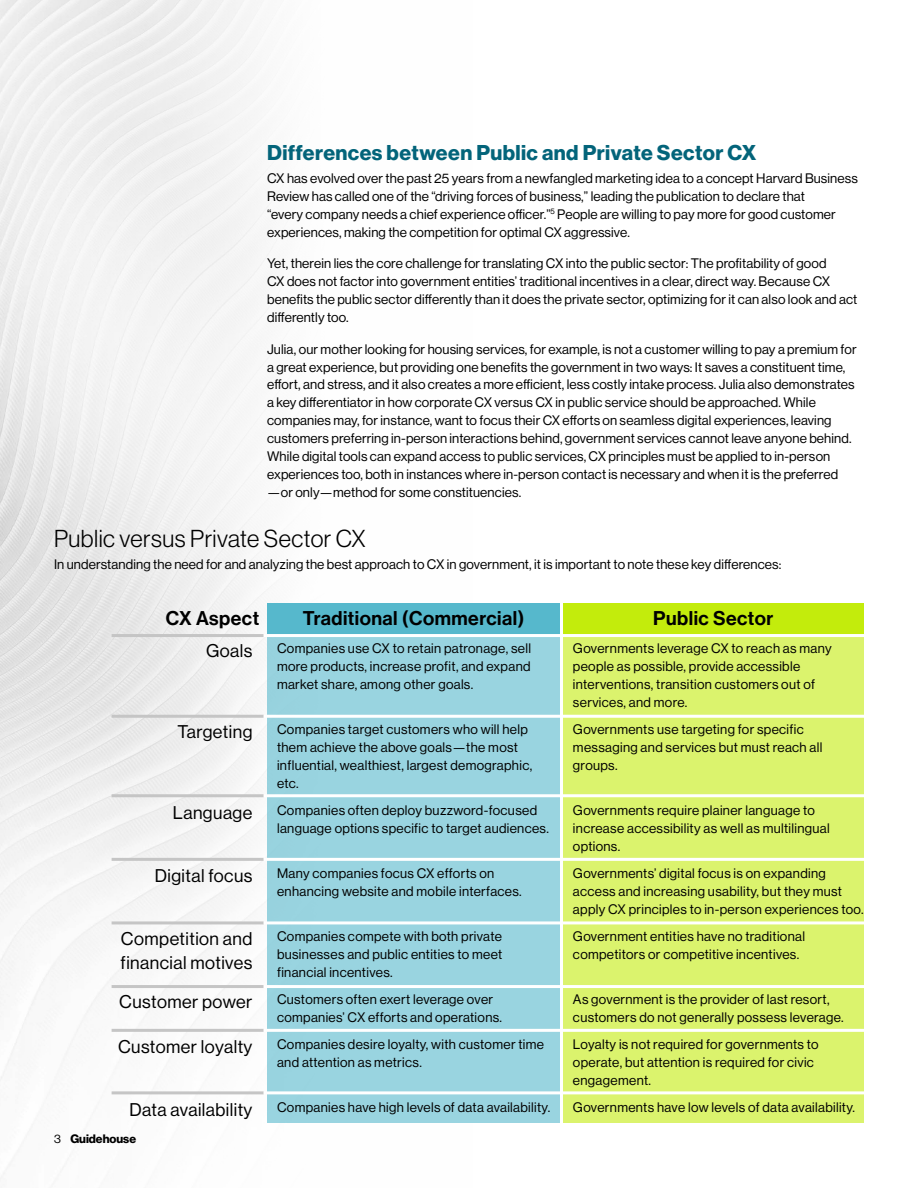
<style>
.page{position:relative;width:918px;height:1188px;background:#fff}
.page>*{position:absolute;margin:0;border:0;box-sizing:border-box;transform-origin:0 0}
.t1{font:24px "N Haas Grotesk DS Pro 45 Lt";letter-spacing:.02em;color:#000}
.t2{font:21px "N Haas Grotesk DS Pro 75 Bd";letter-spacing:.02em;color:#03647a}
.t3{font:19.5px "N Haas Grotesk DS Pro 65 Md";letter-spacing:.025em;color:#000}
.t4{font:18px/24px "N Haas Grotesk DS Pro 55 Rg";letter-spacing:.025em;color:#000}
.t5{font:13.5px/18px "N Haas Grotesk DS Pro 55 Rg";letter-spacing:.01em;color:#000}
.t6{font:12px "N Haas Grotesk DS Pro 75 Bd";color:#000}
.s1{font-family:"N Haas Grotesk DS Pro 55 Rg"}
</style>
<div class="page">
<img style="left:0;top:0;width:864px;height:1179px">
<div style="left:267px;top:604px;width:293px;height:30px;background:#56b8cc"></div>
<div style="left:267px;top:634px;width:293px;height:488px;background:#99d4e0"></div>
<div style="left:563px;top:604px;width:301px;height:30px;background:#c3ec0c"></div>
<div style="left:563px;top:634px;width:301px;height:488px;background:#dbf36d"></div>
<hr style="left:112px;top:634px;width:152px;height:3px;background:#c5c5c5">
<hr style="left:112px;top:715px;width:152px;height:3px;background:#c5c5c5">
<hr style="left:112px;top:794px;width:152px;height:3px;background:#c5c5c5">
<hr style="left:112px;top:858px;width:152px;height:3px;background:#c5c5c5">
<hr style="left:112px;top:921px;width:152px;height:3px;background:#c5c5c5">
<hr style="left:112px;top:985px;width:152px;height:3px;background:#c5c5c5">
<hr style="left:112px;top:1029px;width:152px;height:3px;background:#c5c5c5">
<hr style="left:112px;top:1091px;width:152px;height:3px;background:#c5c5c5">
<hr style="left:264px;top:634px;width:601px;height:3px;background:#fff">
<hr style="left:264px;top:715px;width:601px;height:3px;background:#fff">
<hr style="left:264px;top:794px;width:601px;height:3px;background:#fff">
<hr style="left:264px;top:858px;width:601px;height:3px;background:#fff">
<hr style="left:264px;top:921px;width:601px;height:3px;background:#fff">
<hr style="left:264px;top:985px;width:601px;height:3px;background:#fff">
<hr style="left:264px;top:1029px;width:601px;height:3px;background:#fff">
<hr style="left:264px;top:1091px;width:601px;height:3px;background:#fff">
<h2 class="t2" style="left:267px;top:140px;width:491px">Differences between Public and Private Sector CX</h2>
<p class="t5" style="left:267px;top:169px;width:592px">CX has evolved over the past 25 years from a newfangled marketing idea to a concept Harvard Business Review has called one of the “driving forces of business,” leading the publication to declare that<br>“every company needs a chief experience officer.”<sup>5</sup> People are willing to pay more for good customer experiences, making the competition for optimal CX aggressive.</p>
<p class="t5" style="left:267px;top:254px;width:592px">Yet, therein lies the core challenge for translating CX into the public sector: The profitability of good<br>CX does not factor into government entities’ traditional incentives in a clear, direct way. Because CX benefits the public sector differently than it does the private sector, optimizing for it can also look and act differently too.</p>
<p class="t5" style="left:267px;top:340px;width:591px">Julia, our mother looking for housing services, for example, is not a customer willing to pay a premium for a great experience, but providing one benefits the government in two ways: It saves a constituent time, effort, and stress, and it also creates a more efficient, less costly intake process. Julia also demonstrates a key differentiator in how corporate CX versus CX in public service should be approached. While companies may, for instance, want to focus their CX efforts on seamless digital experiences, leaving customers preferring in-person interactions behind, government services cannot leave anyone behind.<br>While digital tools can expand access to public services, CX principles must be applied to in-person experiences too, both in instances where in-person contact is necessary and when it is the preferred —or only—method for some constituencies.</p>
<h1 class="t1" style="left:54px;top:525px;width:313px">Public versus Private Sector CX</h1>
<p class="t5" style="left:54px;top:556px;width:729px">In understanding the need for and analyzing the best approach to CX in government, it is important to note these key differences:</p>
<h3 class="t3" style="left:166px;top:607px;width:95px">CX Aspect</h3>
<h3 class="t3" style="left:303px;top:607px;width:223px">Traditional (Commercial)</h3>
<h3 class="t4" style="left:206px;top:638px;width:48px">Goals</h3>
<p class="t5" style="left:277px;top:639px;width:256px;text-align:justify">Companies use CX to retain patronage, sell more products, increase profit, and expand market share, among other goals.</p>
<p class="t5" style="left:277px;top:720px;width:257px">Companies target customers who will help them achieve the above goals—the most influential, wealthiest, largest demographic, etc.</p>
<p class="t5" style="left:277px;top:801px;width:273px">Companies often deploy buzzword-focused language options specific to target audiences.</p>
<p class="t5" style="left:277px;top:864px;width:246px">Many companies focus CX efforts on enhancing website and mobile interfaces.</p>
<p class="t5" style="left:277px;top:927px;width:227px;text-align:justify">Companies compete with both private businesses and public entities to meet financial incentives.</p>
<p class="t5" style="left:277px;top:990px;width:227px">Customers often exert leverage over companies’ CX efforts and operations.</p>
<p class="t5" style="left:277px;top:1035px;width:269px">Companies desire loyalty, with customer time and attention as metrics.</p>
<p class="t5" style="left:277px;top:1098px;width:275px">Companies have high levels of data availability.</p>
<h3 class="t4" style="left:178px;top:719px;width:76px">Targeting</h3>
<h3 class="t4" style="left:173px;top:800px;width:81px">Language</h3>
<h3 class="t4" style="left:155px;top:863px;width:99px">Digital focus</h3>
<h3 class="t4" style="left:121px;top:926px;width:133px">Competition and financial motives</h3>
<h3 class="t4" style="left:119px;top:989px;width:135px">Customer power</h3>
<h3 class="t4" style="left:118px;top:1034px;width:136px">Customer loyalty</h3>
<h3 class="t4" style="left:130px;top:1097px;width:124px">Data availability</h3>
<p class="t6" style="left:54px;top:1132px;width:84px"><span class="s1">3</span> Guidehouse</p>
<h3 class="t3" style="left:653px;top:607px;width:122px">Public Sector</h3>
<p class="t5" style="left:573px;top:639px;width:260px">Governments leverage CX to reach as many people as possible, provide accessible interventions, transition customers out of services, and more.</p>
<p class="t5" style="left:573px;top:720px;width:251px">Governments use targeting for specific messaging and services but must reach all groups.</p>
<p class="t5" style="left:573px;top:801px;width:258px">Governments require plainer language to increase accessibility as well as multilingual options.</p>
<p class="t5" style="left:573px;top:864px;width:292px">Governments’ digital focus is on expanding access and increasing usability, but they must apply CX principles to in-person experiences too.</p>
<p class="t5" style="left:573px;top:927px;width:234px">Government entities have no traditional competitors or competitive incentives.</p>
<p class="t5" style="left:573px;top:990px;width:272px">As government is the provider of last resort, customers do not generally possess leverage.</p>
<p class="t5" style="left:573px;top:1035px;width:247px">Loyalty is not required for governments to operate, but attention is required for civic engagement.</p>
<p class="t5" style="left:573px;top:1098px;width:284px">Governments have low levels of data availability.</p>
</div>
